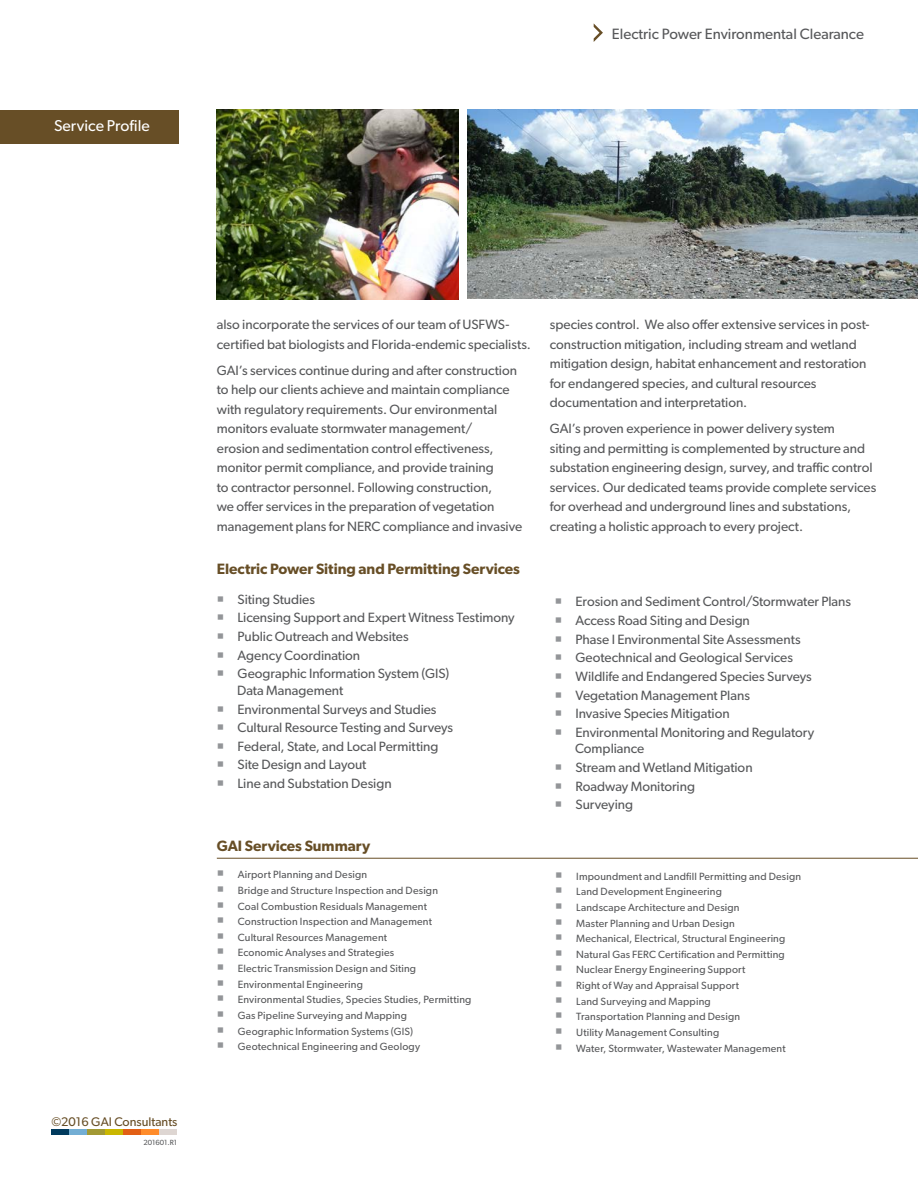
<style>
.page{position:relative;width:918px;height:1188px;background:#fff}
.page>*{position:absolute;margin:0;border:0;box-sizing:border-box;transform-origin:0 0}
.GAI_grey_body{font:15.75px "Gibson";letter-spacing:.005em;color:#fff}
.GAI_SubHead_Brown{font:600 15px "Gibson";letter-spacing:-.005em;color:#674e26}
.Rear_Page_Title{font:15px "Gibson";color:#57585a}
.GAI_grey_body-2{font:13.5px/19.5px "Gibson";color:#57585a}
.t1{font:12.6px "Gibson";color:#674e26}
.t2{font:10.5px "Gibson";letter-spacing:.015em;color:#57585a}
.t3{font:7.5px "Gibson";color:#57585a}
</style>
<div class="page">
<img style="left:467px;top:109px;width:451px;height:190px">
<img style="left:217px;top:110px;width:242px;height:189px">
<div style="left:0;top:110px;width:178px;height:33px;background:#674e26"></div>
<svg style="left:594px;top:24px;width:9px;height:18px"></svg>
<hr style="left:217px;top:858px;width:701px;height:1px;background:#674e26">
<div style="left:51px;top:1130px;width:18px;height:5px;background:#003a5d"></div>
<div style="left:69px;top:1130px;width:18px;height:5px;background:#73aed4"></div>
<div style="left:87px;top:1130px;width:18px;height:5px;background:#a29934"></div>
<div style="left:105px;top:1130px;width:18px;height:5px;background:#cab700"></div>
<div style="left:123px;top:1130px;width:18px;height:5px;background:#e25f14"></div>
<div style="left:141px;top:1130px;width:18px;height:5px;background:#ff8c2b"></div>
<div style="left:159px;top:1130px;width:18px;height:5px;background:#ded6d2"></div>
<p class="GAI_grey_body" style="left:54px;top:117px;width:97px">Service Profile</p>
<p class="Rear_Page_Title" style="left:612px;top:25px;width:254px">Electric Power Environmental Clearance</p>
<p class="t1" style="left:51px;top:1115px;width:128px">©2016 GAI Consultants</p>
<p class="t3" style="left:143px;top:1138px;width:35px">201601.R1</p>
<p class="GAI_grey_body-2" style="left:217px;top:315px;width:316px">also incorporate the services of our team of USFWS&shy;certified bat biologists and Florida-endemic specialists.</p>
<p class="GAI_grey_body-2" style="left:217px;top:360px;width:307px">GAI’s services continue during and after construction to help our clients achieve and maintain compliance with regulatory requirements. Our environmental monitors evaluate stormwater management/<br>erosion and sedimentation control effectiveness, monitor permit compliance, and provide training<br>to contractor personnel. Following construction,<br>we offer services in the preparation of vegetation management plans for NERC compliance and invasive</p>
<p class="GAI_SubHead_Brown" style="left:217px;top:560px;width:305px">Electric Power Siting and Permitting Services</p>
<p class="GAI_grey_body-2" style="left:238px;top:589px;width:79px">Siting Studies</p>
<p class="GAI_grey_body-2" style="left:238px;top:608px;width:279px">Licensing Support and Expert Witness Testimony</p>
<p class="GAI_grey_body-2" style="left:238px;top:626px;width:173px">Public Outreach and Websites</p>
<p class="GAI_grey_body-2" style="left:238px;top:645px;width:124px">Agency Coordination</p>
<p class="GAI_grey_body-2" style="left:237px;top:665px;width:214px;line-height:16.5px">Geographic Information System (GIS)<br>Data Management</p>
<p class="GAI_grey_body-2" style="left:238px;top:699px;width:201px">Environmental Surveys and Studies</p>
<p class="GAI_grey_body-2" style="left:238px;top:718px;width:217px">Cultural Resource Testing and Surveys</p>
<p class="GAI_grey_body-2" style="left:238px;top:736px;width:202px">Federal, State, and Local Permitting</p>
<p class="GAI_grey_body-2" style="left:238px;top:755px;width:130px">Site Design and Layout</p>
<p class="GAI_grey_body-2" style="left:238px;top:774px;width:156px">Line and Substation Design</p>
<p class="GAI_SubHead_Brown" style="left:217px;top:837px;width:155px">GAI Services Summary</p>
<p class="t2" style="left:238px;top:868px;width:131px">Airport Planning and Design</p>
<p class="t2" style="left:238px;top:884px;width:202px">Bridge and Structure Inspection and Design</p>
<p class="t2" style="left:238px;top:900px;width:191px">Coal Combustion Residuals Management</p>
<p class="t2" style="left:238px;top:915px;width:196px">Construction Inspection and Management</p>
<p class="t2" style="left:238px;top:931px;width:151px">Cultural Resources Management</p>
<p class="t2" style="left:238px;top:947px;width:158px">Economic Analyses and Strategies</p>
<p class="t2" style="left:238px;top:962px;width:180px">Electric Transmission Design and Siting</p>
<p class="t2" style="left:238px;top:978px;width:127px">Environmental Engineering</p>
<p class="t2" style="left:238px;top:994px;width:235px">Environmental Studies, Species Studies, Permitting</p>
<p class="t2" style="left:238px;top:1009px;width:171px">Gas Pipeline Surveying and Mapping</p>
<p class="t2" style="left:238px;top:1025px;width:177px">Geographic Information Systems (GIS)</p>
<p class="t2" style="left:238px;top:1041px;width:184px">Geotechnical Engineering and Geology</p>
<p class="GAI_grey_body-2" style="left:550px;top:315px;width:321px">species control. We also offer extensive services in post&shy;construction mitigation, including stream and wetland mitigation design, habitat enhancement and restoration for endangered species, and cultural resources documentation and interpretation.</p>
<p class="GAI_grey_body-2" style="left:550px;top:419px;width:328px">GAI’s proven experience in power delivery system<br>siting and permitting is complemented by structure and substation engineering design, survey, and traffic control services. Our dedicated teams provide complete services for overhead and underground lines and substations, creating a holistic approach to every project.</p>
<p class="GAI_grey_body-2" style="left:576px;top:592px;width:277px">Erosion and Sediment Control/Stormwater Plans</p>
<p class="GAI_grey_body-2" style="left:576px;top:610px;width:176px">Access Road Siting and Design</p>
<p class="GAI_grey_body-2" style="left:576px;top:629px;width:227px">Phase I Environmental Site Assessments</p>
<p class="GAI_grey_body-2" style="left:576px;top:648px;width:219px">Geotechnical and Geological Services</p>
<p class="GAI_grey_body-2" style="left:576px;top:666px;width:238px">Wildlife and Endangered Species Surveys</p>
<p class="GAI_grey_body-2" style="left:576px;top:685px;width:176px">Vegetation Management Plans</p>
<p class="GAI_grey_body-2" style="left:576px;top:704px;width:156px">Invasive Species Mitigation</p>
<p class="GAI_grey_body-2" style="left:575px;top:724px;width:241px;line-height:16.5px">Environmental Monitoring and Regulatory<br>Compliance</p>
<p class="GAI_grey_body-2" style="left:576px;top:758px;width:179px">Stream and Wetland Mitigation</p>
<p class="GAI_grey_body-2" style="left:576px;top:776px;width:121px">Roadway Monitoring</p>
<p class="GAI_grey_body-2" style="left:576px;top:795px;width:59px">Surveying</p>
<p class="t2" style="left:576px;top:870px;width:226px">Impoundment and Landfill Permitting and Design</p>
<p class="t2" style="left:576px;top:885px;width:147px">Land Development Engineering</p>
<p class="t2" style="left:576px;top:901px;width:165px">Landscape Architecture and Design</p>
<p class="t2" style="left:576px;top:917px;width:160px">Master Planning and Urban Design</p>
<p class="t2" style="left:576px;top:932px;width:211px">Mechanical, Electrical, Structural Engineering</p>
<p class="t2" style="left:576px;top:948px;width:210px">Natural Gas FERC Certification and Permitting</p>
<p class="t2" style="left:576px;top:964px;width:171px">Nuclear Energy Engineering Support</p>
<p class="t2" style="left:576px;top:979px;width:164px">Right of Way and Appraisal Support</p>
<p class="t2" style="left:576px;top:995px;width:136px">Land Surveying and Mapping</p>
<p class="t2" style="left:576px;top:1011px;width:165px">Transportation Planning and Design</p>
<p class="t2" style="left:576px;top:1026px;width:145px">Utility Management Consulting</p>
<p class="t2" style="left:576px;top:1042px;width:211px">Water, Stormwater, Wastewater Management</p>
</div>
